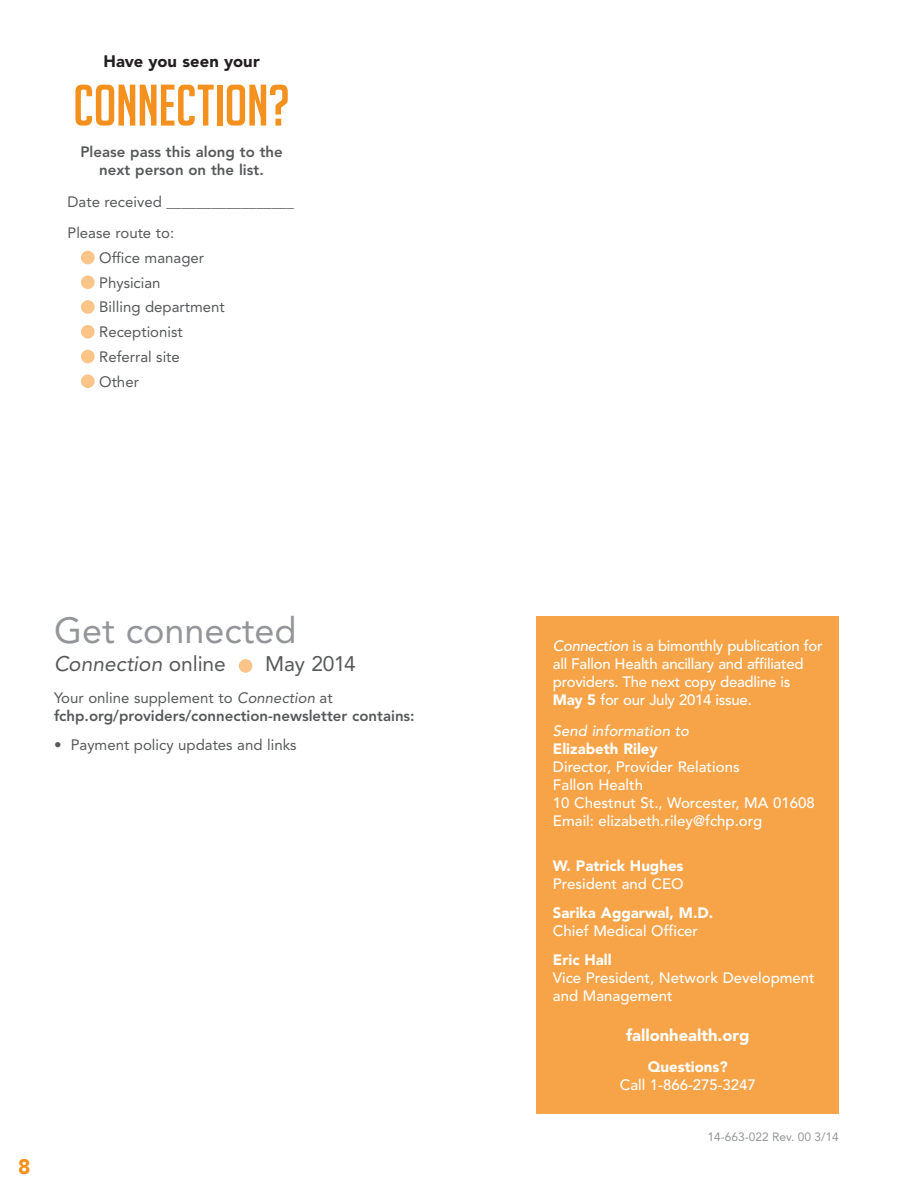
<style>
.page{position:relative;width:918px;height:1188px;background:#fff}
.page>*{position:absolute;margin:0;border:0;box-sizing:border-box;transform-origin:0 0}
.t1{font:57px "Big Noodle Titling";letter-spacing:-.01em;color:#f4901d}
.t2{font:36px "Avenir";color:#939598}
.t3{font:italic 21px "Avenir";color:#57585a}
.t4{font:21px "Avenir";letter-spacing:-.015em;color:#57585a}
.t5{font:900 21px "Avenir";color:#f4901d}
.t6{font:900 16.5px "Avenir";color:#fff}
.t7{font:900 16.5px "Avenir";letter-spacing:.005em;color:#231f20}
.t8{font:500 15px/18px "Avenir";color:#fff}
.t9{font:15px/24.8px "Avenir";color:#57585a}
.t10{font:500 15px/18px "Avenir";letter-spacing:-.02em;color:#fff}
.t11{font:800 15px/18px "Avenir";color:#57585a;text-align:center}
.t12{font:900 15px "Avenir";color:#fff}
.t13{font:italic 500 15px "Avenir";color:#fff}
.t14{font:12px "Avenir";color:#939598}
.s1{font-style:normal}
.s2{font-weight:400}
.s3{font-weight:400;font-style:italic}
.s4{font-style:italic}
.s5{font-weight:900}
</style>
<div class="page">
<div style="left:81px;top:251px;width:14px;height:13px;background:#fbc488;border-radius:50%"></div>
<div style="left:81px;top:275px;width:14px;height:14px;background:#fbc488;border-radius:50%"></div>
<div style="left:81px;top:300px;width:14px;height:14px;background:#fbc488;border-radius:50%"></div>
<div style="left:81px;top:325px;width:14px;height:14px;background:#fbc488;border-radius:50%"></div>
<div style="left:81px;top:350px;width:14px;height:13px;background:#fbc488;border-radius:50%"></div>
<div style="left:81px;top:374px;width:14px;height:14px;background:#fbc488;border-radius:50%"></div>
<div style="left:239px;top:659px;width:13px;height:14px;background:#fbc488;border-radius:50%"></div>
<div style="left:537px;top:616px;width:302px;height:498px;background:#f7a449"></div>
<p class="t7" style="left:103px;top:51px;width:158px">Have you seen your</p>
<h1 class="t1" style="left:73px;top:75px;width:218px">CONNECTION?</h1>
<p class="t11" style="left:80px;top:143px;width:204px">Please pass this along to the next person on the list.</p>
<p class="t9" style="left:67px;top:186px;width:228px;line-height:31.5px">Date received _________________<br>Please route to:</p>
<p class="t9" style="left:99px;top:245px;width:127px">Office manager<br>Physician<br>Billing department<br>Receptionist<br>Referral site<br>Other</p>
<h2 class="t2" style="left:54px;top:609px;width:244px">Get connected</h2>
<h3 class="t3" style="left:54px;top:652px;width:173px">Connection <span class="s1">online</span></h3>
<h3 class="t4" style="left:265px;top:652px;width:92px">May 2014</h3>
<p class="t11" style="left:54px;top:689px;width:362px;text-align:left"><span class="s2">Your online supplement to</span> <span class="s3">Connection</span> <span class="s2">at </span>fchp.org/providers/connection-newsletter contains:</p>
<p class="t9" style="left:54px;top:733px;width:244px">• Payment policy updates and links</p>
<h3 class="t5" style="left:18px;top:1154px;width:14px">8</h3>
<p class="t10" style="left:553px;top:637px;width:271px"><span class="s4">Connection</span> is a bimonthly publication for all Fallon Health ancillary and affiliated providers. The next copy deadline is <span class="s5">May 5</span> for our July 2014 issue.</p>
<p class="t13" style="left:553px;top:722px;width:138px">Send information to</p>
<p class="t12" style="left:553px;top:740px;width:106px">Elizabeth Riley</p>
<p class="t8" style="left:553px;top:758px;width:263px">Director, Provider Relations<br>Fallon Health<br>10 Chestnut St., Worcester, MA 01608<br>Email: elizabeth.riley@fchp.org</p>
<p class="t12" style="left:553px;top:857px;width:132px">W. Patrick Hughes</p>
<p class="t8" style="left:553px;top:875px;width:132px">President and CEO</p>
<p class="t12" style="left:553px;top:904px;width:162px">Sarika Aggarwal, M.D.</p>
<p class="t8" style="left:553px;top:922px;width:147px">Chief Medical Officer</p>
<p class="t12" style="left:553px;top:951px;width:60px">Eric Hall</p>
<p class="t8" style="left:553px;top:969px;width:263px">Vice President, Network Development and Management</p>
<p class="t6" style="left:626px;top:1025px;width:125px">fallonhealth.org</p>
<p class="t12" style="left:648px;top:1058px;width:81px">Questions?</p>
<p class="t8" style="left:620px;top:1077px;width:138px">Call 1-866-275-3247</p>
<p class="t14" style="left:708px;top:1130px;width:133px">14-663-022 Rev. 00 3/14</p>
</div>
